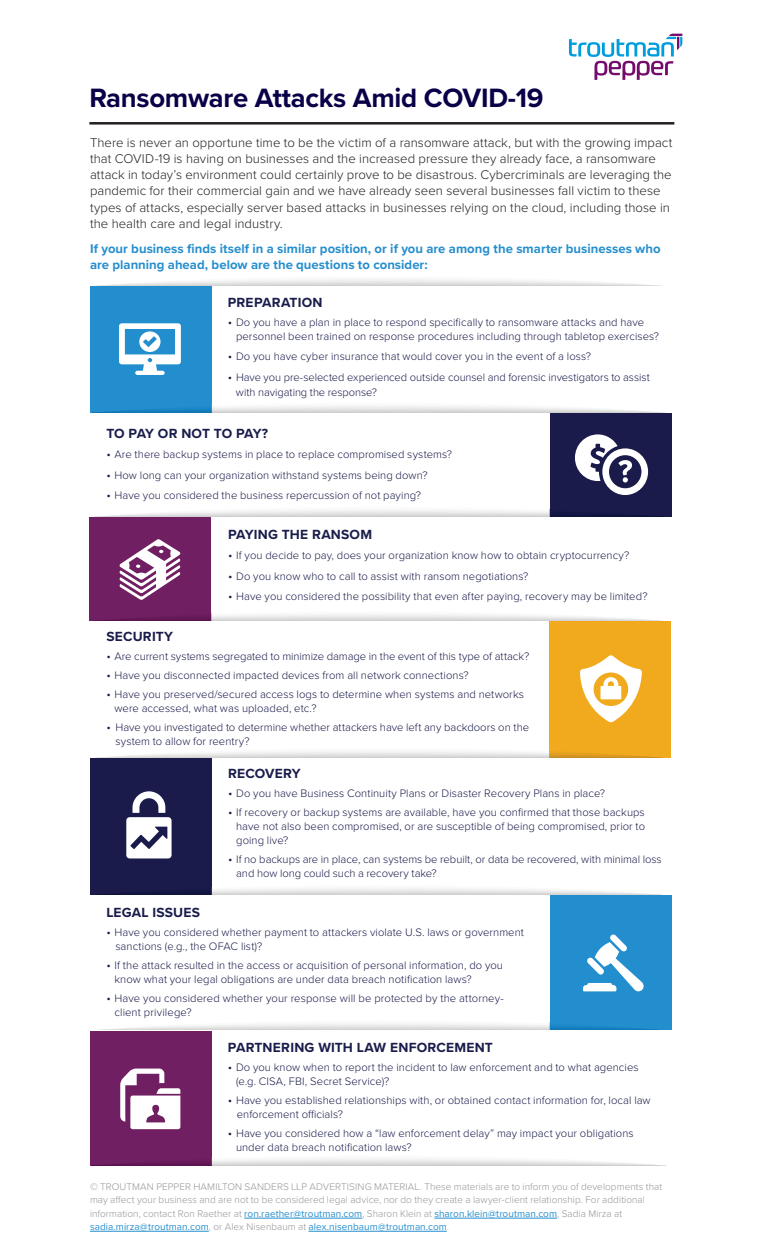
<style>
.page{position:relative;width:765px;height:1260px;background:#fff}
.page>*{position:absolute;margin:0;border:0;box-sizing:border-box;transform-origin:0 0}
.t1{font:700 27.5px "Proxima Nova";letter-spacing:-.01em;color:#090148}
.Bullet_List{font:700 13.75px "Proxima Nova";letter-spacing:.015em;color:#1a1c4b}
.Bullet_List-2{font:700 13.75px "Proxima Nova";letter-spacing:-.01em;color:#1a1c4b}
.Intro_Copy{font:300 13.12px/16.2px "Proxima Nova";letter-spacing:.005em;color:#231f20}
.Intro_Copy-2{font:700 13.12px/16.2px "Proxima Nova";color:#258ece}
.t2{font:300 11.25px/13.8px "Proxima Nova";letter-spacing:.005em;color:#1a1c4b}
.Bullet_List-3{font:300 10px/13.1px "Proxima Nova";letter-spacing:.005em;color:#939598}
.s1{font-size:12.5px}
.s2{font-weight:400;color:#258ece}
</style>
<div class="page">
<svg style="left:96px;top:279px;width:566px;height:7px"></svg>
<div style="left:90px;top:286px;width:122px;height:141px;background:#238ece"></div>
<svg style="left:92px;top:404px;width:574px;height:9px"></svg>
<div style="left:76px;top:413px;width:606px;height:131px;background:#fff"></div>
<div style="left:550px;top:413px;width:121px;height:118px;background:#1a1b4b"></div>
<svg style="left:94px;top:508px;width:570px;height:9px"></svg>
<div style="left:76px;top:517px;width:606px;height:131px;background:#fff"></div>
<div style="left:90px;top:517px;width:121px;height:118px;background:#701f62"></div>
<svg style="left:95px;top:612px;width:568px;height:9px"></svg>
<div style="left:76px;top:621px;width:606px;height:164px;background:#fff"></div>
<div style="left:549px;top:621px;width:122px;height:151px;background:#f1aa1d"></div>
<svg style="left:95px;top:750px;width:568px;height:8px"></svg>
<div style="left:76px;top:758px;width:606px;height:164px;background:#fff"></div>
<div style="left:90px;top:758px;width:122px;height:151px;background:#1a1b4b"></div>
<svg style="left:96px;top:887px;width:566px;height:8px"></svg>
<div style="left:76px;top:895px;width:606px;height:163px;background:#fff"></div>
<div style="left:550px;top:895px;width:121px;height:149px;background:#238ece"></div>
<svg style="left:99px;top:1022px;width:568px;height:9px"></svg>
<div style="left:76px;top:1031px;width:606px;height:150px;background:#fff"></div>
<div style="left:90px;top:1031px;width:122px;height:149px;background:#701f62"></div>
<svg style="left:91px;top:1157px;width:576px;height:9px"></svg>
<div style="left:76px;top:1166px;width:606px;height:15px;background:#fff"></div>
<svg style="left:569px;top:34px;width:113px;height:46px"></svg>
<hr style="left:89px;top:122px;width:585px;height:3px;background:#231f20">
<svg style="left:119px;top:323px;width:62px;height:52px"></svg>
<svg style="left:575px;top:434px;width:73px;height:61px"></svg>
<svg style="left:120px;top:539px;width:60px;height:61px"></svg>
<svg style="left:580px;top:655px;width:62px;height:67px"></svg>
<svg style="left:126px;top:791px;width:46px;height:67px"></svg>
<svg style="left:583px;top:934px;width:61px;height:58px"></svg>
<svg style="left:120px;top:1069px;width:60px;height:60px"></svg>
<hr style="left:244px;top:1218px;width:118px;height:1px;background:#258ece">
<hr style="left:434px;top:1218px;width:123px;height:1px;background:#258ece">
<hr style="left:90px;top:1231px;width:119px;height:1px;background:#258ece">
<hr style="left:309px;top:1231px;width:138px;height:1px;background:#258ece">
<p class="t1" style="left:89px;top:78px;width:456px">Ransomware Attacks Amid COVID-19</p>
<p class="Intro_Copy" style="left:90px;top:133px;width:584px">There is never an opportune time to be the victim of a ransomware attack, but with the growing impact that COVID-19 is having on businesses and the increased pressure they already face, a ransomware attack in today’s environment could certainly prove to be disastrous. Cybercriminals are leveraging the pandemic for their commercial gain and we have already seen several businesses fall victim to these types of attacks, especially server based attacks in businesses relying on the cloud, including those in the health care and legal industry.</p>
<p class="Intro_Copy-2" style="left:90px;top:240px;width:572px">If your business finds itself in a similar position, or if you are among the smarter businesses who are planning ahead, below are the questions to consider:</p>
<p class="Bullet_List" style="left:228px;top:292px;width:96px">PREPARATION</p>
<p class="t2" style="left:236px;top:315px;width:425px;text-indent:-8px"><span class="s1">•</span> Do you have a plan in place to respond specifically to ransomware attacks and have personnel been trained on response procedures including through tabletop exercises?</p>
<p class="t2" style="left:228px;top:349px;width:365px"><span class="s1">•</span> Do you have cyber insurance that would cover you in the event of a loss?</p>
<p class="t2" style="left:236px;top:369px;width:415px;line-height:15px;text-indent:-8px"><span class="s1">•</span> Have you pre-selected experienced outside counsel and forensic investigators to assist with navigating the response?</p>
<p class="Bullet_List-2" style="left:106px;top:423px;width:163px">TO PAY OR NOT TO PAY?</p>
<p class="t2" style="left:106px;top:447px;width:347px"><span class="s1">•</span> Are there backup systems in place to replace compromised systems?</p>
<p class="t2" style="left:106px;top:467px;width:323px"><span class="s1">•</span> How long can your organization withstand systems being down?</p>
<p class="t2" style="left:106px;top:488px;width:316px"><span class="s1">•</span> Have you considered the business repercussion of not paying?</p>
<p class="Bullet_List" style="left:228px;top:524px;width:146px">PAYING THE RANSOM</p>
<p class="t2" style="left:228px;top:548px;width:403px"><span class="s1">•</span> If you decide to pay, does your organization know how to obtain cryptocurrency?</p>
<p class="t2" style="left:228px;top:569px;width:302px"><span class="s1">•</span> Do you know who to call to assist with ransom negotiations?</p>
<p class="t2" style="left:228px;top:589px;width:421px"><span class="s1">•</span> Have you considered the possibility that even after paying, recovery may be limited?</p>
<p class="Bullet_List" style="left:106px;top:626px;width:68px">SECURITY</p>
<p class="t2" style="left:106px;top:649px;width:424px"><span class="s1">•</span> Are current systems segregated to minimize damage in the event of this type of attack?</p>
<p class="t2" style="left:106px;top:668px;width:364px"><span class="s1">•</span> Have you disconnected impacted devices from all network connections?</p>
<p class="t2" style="left:114px;top:687px;width:411px;text-indent:-8px"><span class="s1">•</span> Have you preserved/secured access logs to determine when systems and networks were accessed, what was uploaded, etc.?</p>
<p class="t2" style="left:115px;top:720px;width:415px;text-indent:-9px"><span class="s1">•</span> Have you investigated to determine whether attackers have left any backdoors on the system to allow for reentry?</p>
<p class="Bullet_List" style="left:228px;top:763px;width:74px">RECOVERY</p>
<p class="t2" style="left:228px;top:786px;width:379px"><span class="s1">•</span> Do you have Business Continuity Plans or Disaster Recovery Plans in place?</p>
<p class="t2" style="left:236px;top:805px;width:410px;text-align:justify;text-indent:-8px"><span class="s1">•</span> If recovery or backup systems are available, have you confirmed that those backups have not also been compromised, or are susceptible of being compromised, prior to going live?</p>
<p class="t2" style="left:236px;top:852px;width:427px;text-indent:-8px"><span class="s1">•</span> If no backups are in place, can systems be rebuilt, or data be recovered, with minimal loss and how long could such a recovery take?</p>
<p class="Bullet_List" style="left:106px;top:902px;width:95px">LEGAL ISSUES</p>
<p class="t2" style="left:115px;top:925px;width:410px;text-indent:-9px"><span class="s1">•</span> Have you considered whether payment to attackers violate U.S. laws or government sanctions (e.g., the OFAC list)?</p>
<p class="t2" style="left:114px;top:958px;width:390px;text-indent:-8px"><span class="s1">•</span> If the attack resulted in the access or acquisition of personal information, do you know what your legal obligations are under data breach notification laws?</p>
<p class="t2" style="left:114px;top:991px;width:391px;text-indent:-8px"><span class="s1">•</span> Have you considered whether your response will be protected by the attorney&shy;client privilege?</p>
<p class="Bullet_List" style="left:228px;top:1037px;width:266px">PARTNERING WITH LAW ENFORCEMENT</p>
<p class="t2" style="left:236px;top:1060px;width:404px;text-indent:-8px"><span class="s1">•</span> Do you know when to report the incident to law enforcement and to what agencies (e.g. CISA, FBI, Secret Service)?</p>
<p class="t2" style="left:237px;top:1093px;width:415px;text-indent:-9px"><span class="s1">•</span> Have you established relationships with, or obtained contact information for, local law enforcement officials?</p>
<p class="t2" style="left:236px;top:1126px;width:399px;text-indent:-8px"><span class="s1">•</span> Have you considered how a “law enforcement delay” may impact your obligations under data breach notification laws?</p>
<p class="Bullet_List-3" style="left:90px;top:1180px;width:574px">© TROUTMAN PEPPER HAMILTON SANDERS LLP ADVERTISING MATERIAL. These materials are to inform you of developments that may affect your business and are not to be considered legal advice, nor do they create a lawyer-client relationship. For additional information, contact Ron Raether at <span class="s2">ron.raether@troutman.com</span>, Sharon Klein at <span class="s2">sharon.klein@troutman.com</span>, Sadia Mirza at <span class="s2">sadia.mirza@troutman.com</span>, or Alex Nisenbaum at <span class="s2">alex.nisenbaum@troutman.com</span>.</p>
</div>
